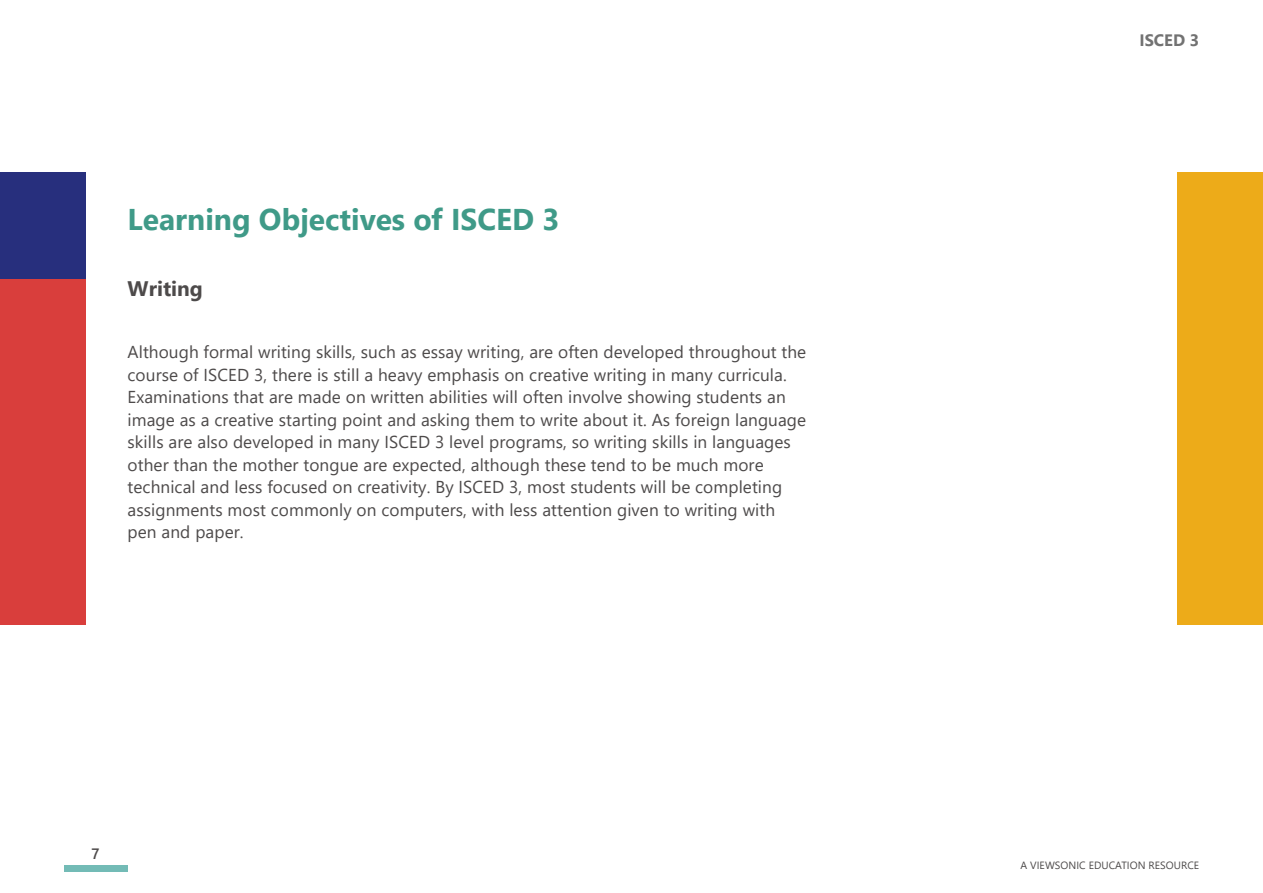
<style>
.page{position:relative;width:1263px;height:893px;background:#fff}
.page>*{position:absolute;margin:0;border:0;box-sizing:border-box;transform-origin:0 0}
.t1{font:700 30px "Segoe UI";color:#3f9a88}
.t2{font:700 21px "Segoe UI";color:#4d4a4a}
.t3{font:17.25px/22.5px "Segoe UI";letter-spacing:.005em;color:#4d4a4a}
.t4{font:700 16.5px "Segoe UI";color:#727272}
.t5{font:600 15px "Segoe UI";color:#4d4a4a}
.t6{font:10.5px "Segoe UI";letter-spacing:.005em;color:#4d4a4a}
</style>
<div class="page">
<div style="left:1178px;top:172px;width:85px;height:453px;background:#edab19"></div>
<div style="left:0;top:200px;width:85px;height:425px;background:#d93e3c"></div>
<div style="left:0;top:172px;width:85px;height:107px;background:#272f7d"></div>
<div style="left:64px;top:865px;width:64px;height:7px;background:#73bbb6"></div>
<h2 class="t1" style="left:128px;top:191px;width:434px">Learning Objectives of ISCED 3</h2>
<h3 class="t2" style="left:128px;top:269px;width:77px">Writing</h3>
<h5 class="t3" style="left:128px;top:340px;width:680px">Although formal writing skills, such as essay writing, are often developed throughout the course of ISCED 3, there is still a heavy emphasis on creative writing in many curricula.<br>Examinations that are made on written abilities will often involve showing students an image as a creative starting point and asking them to write about it. As foreign language skills are also developed in many ISCED 3 level programs, so writing skills in languages other than the mother tongue are expected, although these tend to be much more technical and less focused on creativity. By ISCED 3, most students will be completing assignments most commonly on computers, with less attention given to writing with pen and paper.</h5>
<p class="t5" style="left:92px;top:839px;width:10px">7</p>
<p class="t4" style="left:1139px;top:25px;width:61px">ISCED 3</p>
<p class="t6" style="left:1020px;top:855px;width:180px">A VIEWSONIC EDUCATION RESOURCE</p>
</div>
